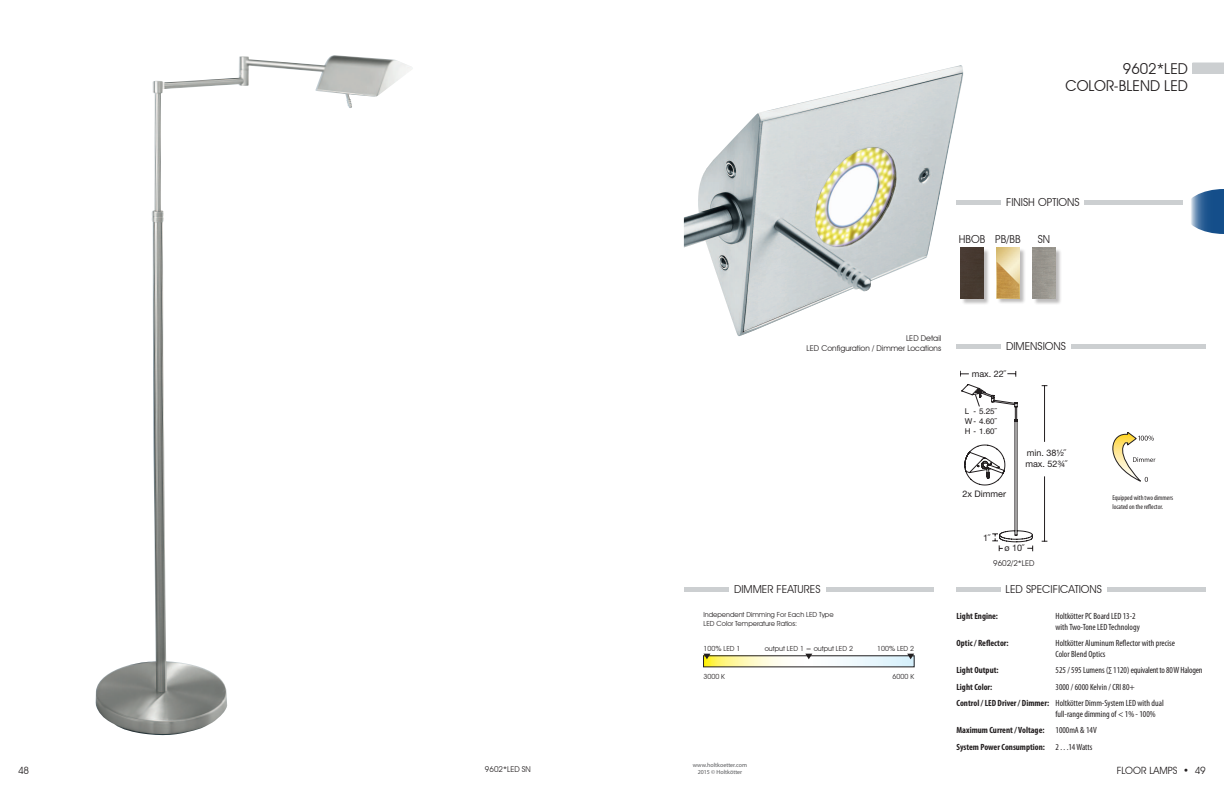
<style>
.page{position:relative;width:1224px;height:792px;background:#fff}
.page>*{position:absolute;margin:0;border:0;box-sizing:border-box;transform-origin:0 0}
.t1{font:15px "Avant Garde IT Cby BT";color:#231f20}
.Options_Title{font:11px "Avant Garde IT Cby BT";color:#231f20}
.pg___l{font:10px "Avant Garde IT Cby BT";color:#231f20}
.t2{font:condensed 9px/16.5px "Myriad Pro";color:#231f20}
.t3{font:700 condensed 9px "Myriad Pro";color:#231f20}
.t4{font:condensed 9px "Myriad Pro";letter-spacing:-.02em;color:#231f20}
.t5{font:9px/10.8px "Helvetica Neue";color:#231f20}
.Caption_Dimension{font:8px/9.6px "Avant Garde IT Cby BT";color:#231f20;text-align:right}
.t6{font:8px/9.6px "Helvetica";color:#231f20;text-align:justify}
.t7{font:7px/8.4px "Avant Garde IT Cby BT";color:#231f20}
.t8{font:condensed 7px/8.4px "Myriad Pro";color:#231f20}
.t9{font:6px/7.2px "Myriad Pro";color:#57585a;text-align:center}
.s1{font-weight:700}
</style>
<div class="page">
<hr style="left:1107px;top:587px;width:99px;height:4px;background:#cccfd1">
<hr style="left:956px;top:587px;width:45px;height:4px;background:#cccfd1">
<hr style="left:1084px;top:200px;width:100px;height:4px;background:#cccfd1">
<hr style="left:956px;top:200px;width:45px;height:4px;background:#cccfd1">
<div style="left:961px;top:248px;width:29px;height:57px;background:#231f20;opacity:.3"></div>
<img style="left:963px;top:248px;width:20px;height:51px">
<hr style="left:956px;top:344px;width:45px;height:4px;background:#cccfd1">
<hr style="left:1071px;top:344px;width:135px;height:4px;background:#cccfd1">
<svg style="left:1192px;top:63px;width:32px;height:11px"></svg>
<div style="left:1033px;top:248px;width:29px;height:57px;background:#231f20;opacity:.3"></div>
<img style="left:1033px;top:248px;width:22px;height:51px">
<div style="left:997px;top:248px;width:29px;height:57px;background:#231f20;opacity:.3"></div>
<img style="left:997px;top:248px;width:22px;height:51px">
<img style="left:997px;top:262px;width:22px;height:36px">
<svg style="left:705px;top:658px;width:207px;height:7px"></svg>
<svg style="left:704px;top:654px;width:6px;height:5px"></svg>
<svg style="left:907px;top:654px;width:7px;height:5px"></svg>
<svg style="left:805px;top:654px;width:7px;height:5px"></svg>
<hr style="left:826px;top:587px;width:108px;height:4px;background:#cccfd1">
<hr style="left:684px;top:587px;width:45px;height:4px;background:#cccfd1">
<svg style="left:1191px;top:189px;width:33px;height:45px"></svg>
<svg style="left:1112px;top:432px;width:43px;height:50px"></svg>
<hr style="left:1044px;top:386px;width:1px;height:56px;background:#231f20">
<hr style="left:1044px;top:476px;width:1px;height:65px;background:#231f20">
<svg style="left:1007px;top:371px;width:9px;height:6px"></svg>
<svg style="left:960px;top:371px;width:9px;height:6px"></svg>
<svg style="left:961px;top:384px;width:72px;height:167px"></svg>
<img style="left:95px;top:55px;width:318px;height:681px">
<img style="left:684px;top:65px;width:279px;height:271px">
<p class="pg___l" style="left:18px;top:764px;width:13px">48</p>
<p class="Caption_Dimension" style="left:485px;top:764px;width:48px">9602*LED SN</p>
<p class="t1" style="left:1123px;top:59px;width:67px">9602*LED</p>
<p class="t1" style="left:1066px;top:76px;width:124px">COLOR-BLEND LED</p>
<p class="Options_Title" style="left:1006px;top:196px;width:75px">FINISH OPTIONS</p>
<p class="Options_Title" style="left:959px;top:232px;width:28px">HBOB</p>
<p class="Options_Title" style="left:995px;top:232px;width:27px">PB/BB</p>
<p class="Options_Title" style="left:1038px;top:232px;width:14px">SN</p>
<p class="Caption_Dimension" style="left:807px;top:333px;width:136px">LED Detail<br>LED Configuration / Dimmer Locations</p>
<p class="Options_Title" style="left:734px;top:583px;width:88px">DIMMER FEATURES</p>
<p class="t7" style="left:704px;top:611px;width:132px">Independent Dimming For Each LED Type<br>LED Color Temperature Ratios:</p>
<p class="t7" style="left:704px;top:644px;width:38px">100% LED 1</p>
<p class="t7" style="left:765px;top:644px;width:90px">output LED 1 = output LED 2</p>
<p class="t7" style="left:877px;top:644px;width:38px">100% LED 2</p>
<p class="t7" style="left:704px;top:672px;width:23px">3000 K</p>
<p class="t7" style="left:893px;top:672px;width:23px">6000 K</p>
<p class="t9" style="left:693px;top:761px;width:56px">www.holtkoetter.com<br>2015 © Holtkötter</p>
<p class="Options_Title" style="left:1006px;top:340px;width:61px">DIMENSIONS</p>
<p class="t5" style="left:972px;top:368px;width:36px">max. 22˝</p>
<p class="t6" style="left:965px;top:407px;width:34px">L - 5.25˝ W - 4.60˝ H - 1.60˝</p>
<p class="t5" style="left:962px;top:488px;width:45px">2x Dimmer</p>
<p class="t5" style="left:983px;top:532px;width:9px">1˝</p>
<p class="t5" style="left:1025px;top:447px;width:43px">min. 38½˝ max. 52¾˝</p>
<p class="t5" style="left:1005px;top:543px;width:21px">ø 10˝</p>
<p class="Caption_Dimension" style="left:993px;top:558px;width:43px">9602/2*LED</p>
<p class="Options_Title" style="left:1006px;top:583px;width:98px">LED SPECIFICATIONS</p>
<p class="t8" style="left:1112px;top:494px;width:62px">Equipped with two dimmers located on the reflector.</p>
<p class="t3" style="left:957px;top:610px;width:43px">Light Engine:</p>
<p class="t2" style="left:1056px;top:610px;width:86px;line-height:10.8px">Holtkötter PC Board LED 13-2 with Two-Tone LED Technology</p>
<p class="t3" style="left:957px;top:637px;width:54px">Optic / Reflector:</p>
<p class="t2" style="left:1056px;top:638px;width:121px;line-height:10.8px">Holtkötter Aluminum Reflector with precise<br>Color Blend Optics</p>
<p class="t3" style="left:957px;top:665px;width:44px">Light Output:</p>
<p class="t4" style="left:1056px;top:665px;width:148px">525 / 595 Lumens (∑ 1120) equivalent to 80 W Halogen</p>
<p class="t3" style="left:957px;top:681px;width:37px">Light Color:</p>
<p class="t2" style="left:957px;top:678px;width:209px;text-indent:99px">3000 / 6000 Kelvin / CRI 80+<br><span class="s1">Control / LED Driver / Dimmer:</span> Holtkötter Dimm-System LED with dual</p>
<p class="t2" style="left:957px;top:706px;width:201px;text-indent:99px">full-range dimming of &lt; 1% - 100%<br><span class="s1">Maximum Current / Voltage:</span> 1000mA &amp; 14V<br><span class="s1">System Power Consumption:</span> 2 . . .14 Watts</p>
<p class="pg___l" style="left:1117px;top:764px;width:91px">FLOOR LAMPS • 49</p>
</div>
